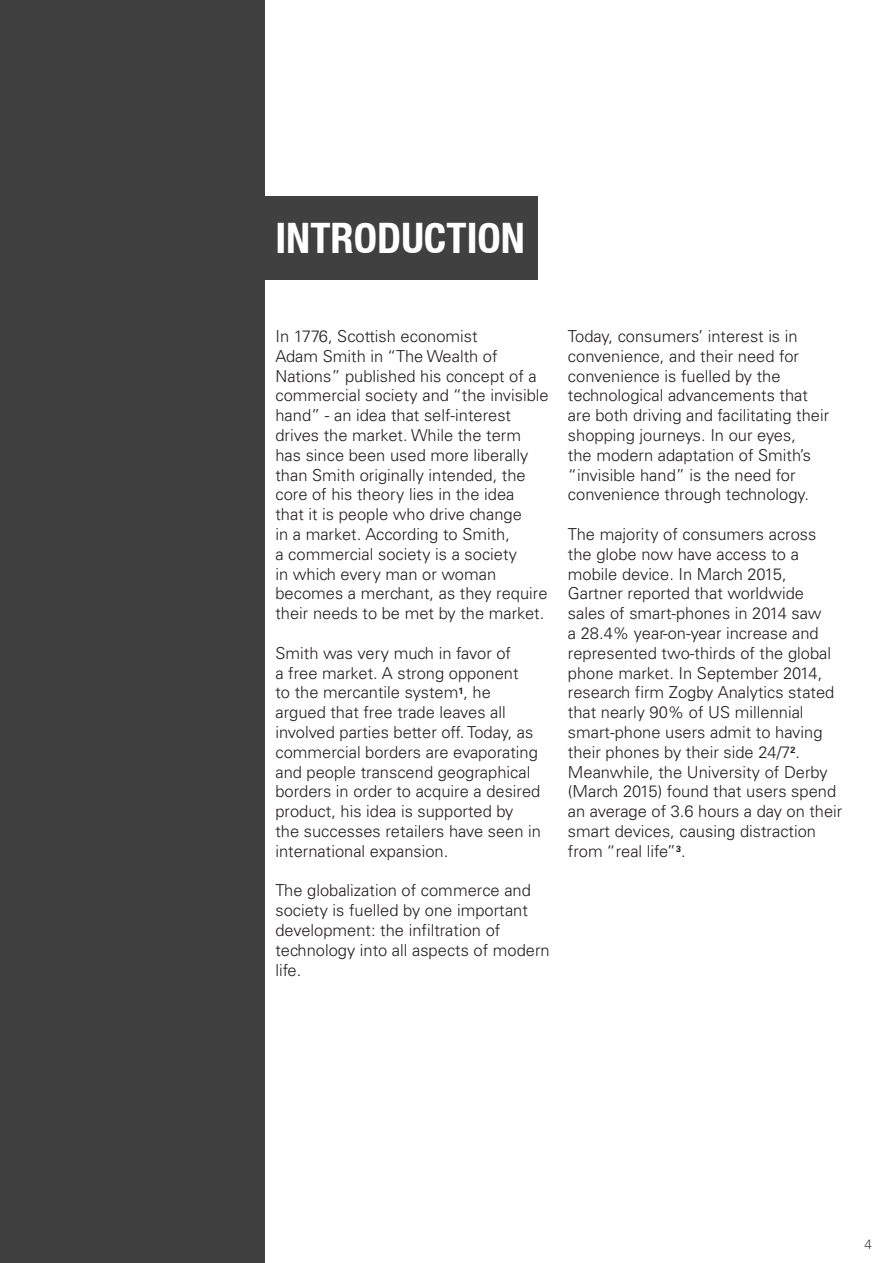
<style>
.page{position:relative;width:893px;height:1263px;background:#fff}
.page>*{position:absolute;margin:0;border:0;box-sizing:border-box;transform-origin:0 0}
.t1{font:700 condensed 42px "Helvetica Neue LT";color:#fff}
.t2{font:300 16.5px/19.8px "Univers LT Std";color:#231f20}
.t3{font:300 13.5px "Univers LT Std";color:#404041}
</style>
<div class="page">
<div style="left:265px;top:196px;width:273px;height:84px;background:#404041"></div>
<div style="left:0;top:0;width:265px;height:1263px;background:#404041"></div>
<p class="t1" style="left:275px;top:212px;width:251px">INTRODUCTION</p>
<p class="t2" style="left:275px;top:326px;width:275px">In 1776, Scottish economist<br>Adam Smith in “The Wealth of<br>Nations” published his concept of a commercial society and “the invisible hand” - an idea that self-interest drives the market. While the term has since been used more liberally than Smith originally intended, the core of his theory lies in the idea<br>that it is people who drive change<br>in a market. According to Smith,<br>a commercial society is a society<br>in which every man or woman becomes a merchant, as they require their needs to be met by the market.</p>
<p class="t2" style="left:275px;top:643px;width:267px">Smith was very much in favor of<br>a free market. A strong opponent<br>to the mercantile system<sup>1</sup>, he argued that free trade leaves all involved parties better off. Today, as commercial borders are evaporating and people transcend geographical borders in order to acquire a desired product, his idea is supported by the successes retailers have seen in international expansion.</p>
<p class="t2" style="left:275px;top:881px;width:276px">The globalization of commerce and society is fuelled by one important development: the infiltration of technology into all aspects of modern life.</p>
<p class="t2" style="left:568px;top:326px;width:263px">Today, consumers’ interest is in convenience, and their need for convenience is fuelled by the technological advancements that are both driving and facilitating their shopping journeys. In our eyes,<br>the modern adaptation of Smith’s “invisible hand” is the need for convenience through technology.</p>
<p class="t2" style="left:568px;top:524px;width:276px">The majority of consumers across the globe now have access to a mobile device. In March 2015,<br>Gartner reported that worldwide sales of smart-phones in 2014 saw<br>a 28.4% year-on-year increase and represented two-thirds of the global phone market. In September 2014, research firm Zogby Analytics stated that nearly 90% of US millennial smart-phone users admit to having their phones by their side 24/7<sup>2</sup>.<br>Meanwhile, the University of Derby (March 2015) found that users spend an average of 3.6 hours a day on their smart devices, causing distraction from “real life”<sup>3</sup>.</p>
<p class="t3" style="left:864px;top:1236px;width:9px">4</p>
</div>
